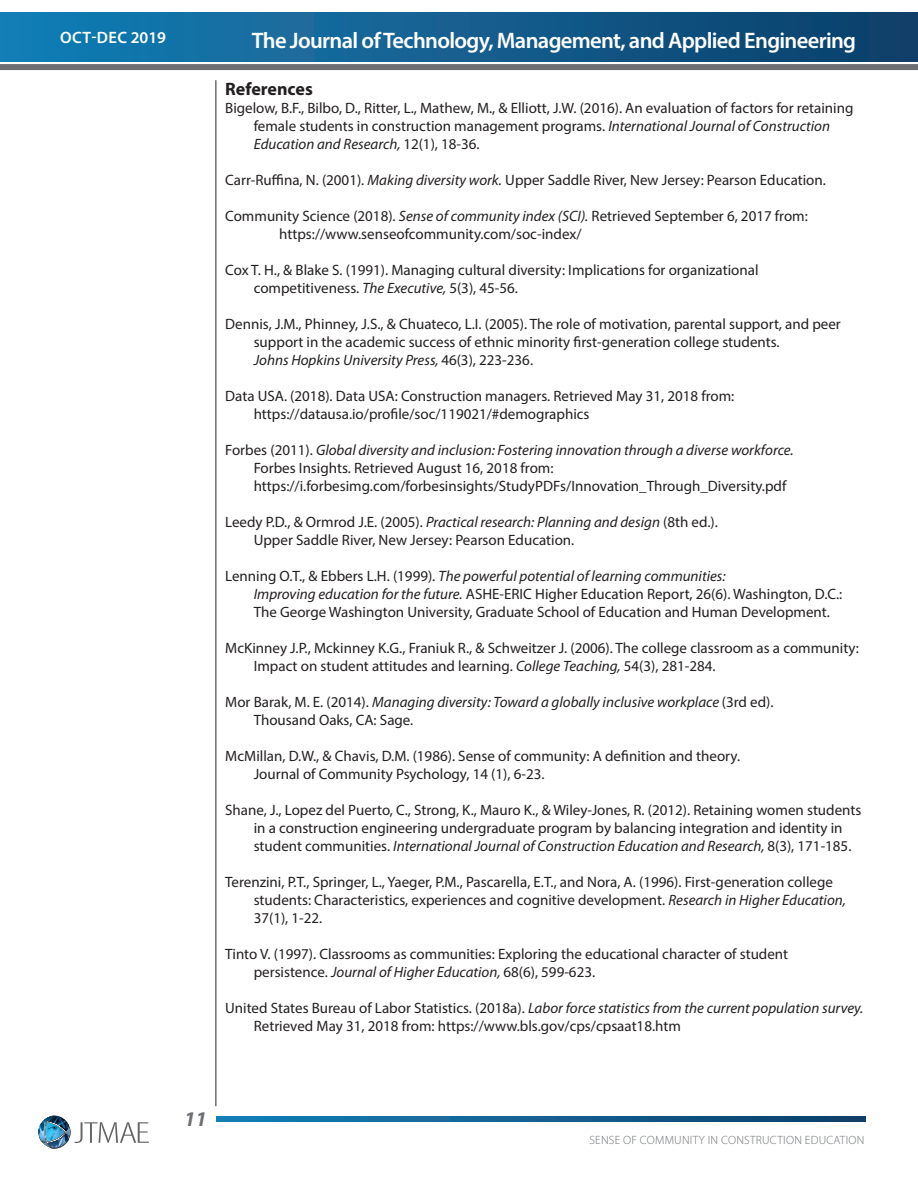
<style>
.page{position:relative;width:918px;height:1188px;background:#fff}
.page>*{position:absolute;margin:0;border:0;box-sizing:border-box;transform-origin:0 0}
.t1{font:600 22.5px "Myriad Pro";letter-spacing:-.03em;color:#fff}
.t2{font:italic 700 21px "Myriad Pro";color:#6d6f72}
.t3{font:700 18px "Myriad Pro";color:#231f20}
.t4{font:600 16.5px "Myriad Pro";letter-spacing:.02em;color:#fff}
.t5{font:15px/18px "Myriad Pro";color:#231f20}
.t6{font:italic 15px/18px "Myriad Pro";color:#231f20}
.t7{font:300 12px "Myriad Pro";letter-spacing:.02em;color:#6d6f72}
.s1{font-style:italic}
.s2{font-style:normal}
</style>
<div class="page">
<div style="left:0;top:64px;width:918px;height:6px;background:#6d6e71"></div>
<svg style="left:217px;top:1117px;width:648px;height:4px;background:#115f90"></svg>
<div style="left:0;top:13px;width:918px;height:48px;background:linear-gradient(to right,#157fb6,#0e3e69)"></div>
<hr style="left:917px;top:13px;width:1px;height:48px;background:#113f69">
<hr style="left:215px;top:80px;width:2px;height:1026px;background:#6d6e71">
<svg style="left:39px;top:1116px;width:110px;height:32px"></svg>
<p class="t4" style="left:60px;top:27px;width:107px">OCT-DEC 2019</p>
<p class="t1" style="left:252px;top:26px;width:606px">The Journal of Technology, Management, and Applied Engineering</p>
<p class="t3" style="left:225px;top:77px;width:89px">References</p>
<p class="t5" style="left:254px;top:99px;width:601px;text-indent:-28px">Bigelow, B.F., Bilbo, D., Ritter, L., Mathew, M., &amp; Elliott, J.W. (2016). An evaluation of factors for retaining female students in construction management programs. <span class="s1">International Journal of Construction<br>Education and Research,</span> 12(1), 18-36.</p>
<p class="t5" style="left:225px;top:171px;width:602px">Carr-Ruffina, N. (2001). <span class="s1">Making diversity work.</span> Upper Saddle River, New Jersey: Pearson Education.</p>
<p class="t5" style="left:225px;top:207px;width:584px">Community Science (2018). <span class="s1">Sense of community index (SCI).</span> Retrieved September 6, 2017 from:</p>
<p class="t5" style="left:279px;top:225px;width:304px">https://www.senseofcommunity.com/soc-index/</p>
<p class="t5" style="left:254px;top:261px;width:506px;text-indent:-28px">Cox T. H., &amp; Blake S. (1991). Managing cultural diversity: Implications for organizational competitiveness. <span class="s1">The Executive,</span> 5(3), 45-56.</p>
<p class="t5" style="left:254px;top:315px;width:589px;text-indent:-28px">Dennis, J.M., Phinney, J.S., &amp; Chuateco, L.I. (2005). The role of motivation, parental support, and peer support in the academic success of ethnic minority first-generation college students.<br><span class="s1">Johns Hopkins University Press,</span> 46(3), 223-236.</p>
<p class="t5" style="left:254px;top:387px;width:482px;text-indent:-28px">Data USA. (2018). Data USA: Construction managers. Retrieved May 31, 2018 from: https://datausa.io/profile/soc/119021/#demographics</p>
<p class="t6" style="left:254px;top:441px;width:541px;text-indent:-28px"><span class="s2">Forbes (2011).</span> Global diversity and inclusion: Fostering innovation through a diverse workforce.<br><span class="s2">Forbes Insights. Retrieved August 16, 2018 from:</span></p>
<p class="t5" style="left:254px;top:477px;width:534px">https://i.forbesimg.com/forbesinsights/StudyPDFs/Innovation_Through_Diversity.pdf</p>
<p class="t5" style="left:225px;top:513px;width:494px">Leedy P.D., &amp; Ormrod J.E. (2005). <span class="s1">Practical research: Planning and design</span> (8th ed.).</p>
<p class="t5" style="left:254px;top:531px;width:322px">Upper Saddle River, New Jersey: Pearson Education.</p>
<p class="t6" style="left:225px;top:567px;width:502px"><span class="s2">Lenning O.T., &amp; Ebbers L.H. (1999).</span> The powerful potential of learning communities:</p>
<p class="t5" style="left:254px;top:585px;width:590px"><span class="s1">Improving education for the future.</span> ASHE-ERIC Higher Education Report, 26(6). Washington, D.C.:<br>The George Washington University, Graduate School of Education and Human Development.</p>
<p class="t5" style="left:254px;top:639px;width:607px;text-indent:-28px">McKinney J.P., Mckinney K.G., Franiuk R., &amp; Schweitzer J. (2006). The college classroom as a community:<br>Impact on student attitudes and learning. <span class="s1">College Teaching,</span> 54(3), 281-284.</p>
<p class="t6" style="left:225px;top:693px;width:550px"><span class="s2">Mor Barak, M. E. (2014).</span> Managing diversity: Toward a globally inclusive workplace <span class="s2">(3rd ed).</span></p>
<p class="t5" style="left:254px;top:711px;width:161px">Thousand Oaks, CA: Sage.</p>
<p class="t5" style="left:225px;top:747px;width:516px">McMillan, D.W., &amp; Chavis, D.M. (1986). Sense of community: A definition and theory.</p>
<p class="t5" style="left:254px;top:765px;width:292px">Journal of Community Psychology, 14 (1), 6-23.</p>
<p class="t5" style="left:254px;top:801px;width:609px;text-indent:-28px">Shane, J., Lopez del Puerto, C., Strong, K., Mauro K., &amp; Wiley-Jones, R. (2012). Retaining women students in a construction engineering undergraduate program by balancing integration and identity in student communities. <span class="s1">International Journal of Construction Education and Research,</span> 8(3), 171-185.</p>
<p class="t5" style="left:254px;top:873px;width:594px;text-indent:-28px">Terenzini, P.T., Springer, L., Yaeger, P.M., Pascarella, E.T., and Nora, A. (1996). First-generation college students: Characteristics, experiences and cognitive development. <span class="s1">Research in Higher Education,<br></span>37(1), 1-22.</p>
<p class="t5" style="left:254px;top:945px;width:536px;text-indent:-28px">Tinto V. (1997). Classrooms as communities: Exploring the educational character of student persistence. <span class="s1">Journal of Higher Education,</span> 68(6), 599-623.</p>
<p class="t5" style="left:254px;top:999px;width:611px;text-indent:-28px">United States Bureau of Labor Statistics. (2018a). <span class="s1">Labor force statistics from the current population survey.<br></span>Retrieved May 31, 2018 from: https://www.bls.gov/cps/cpsaat18.htm</p>
<p class="t2" style="left:184px;top:1106px;width:24px">11</p>
<p class="t7" style="left:589px;top:1133px;width:277px">SENSE OF COMMUNITY IN CONSTRUCTION EDUCATION</p>
</div>
